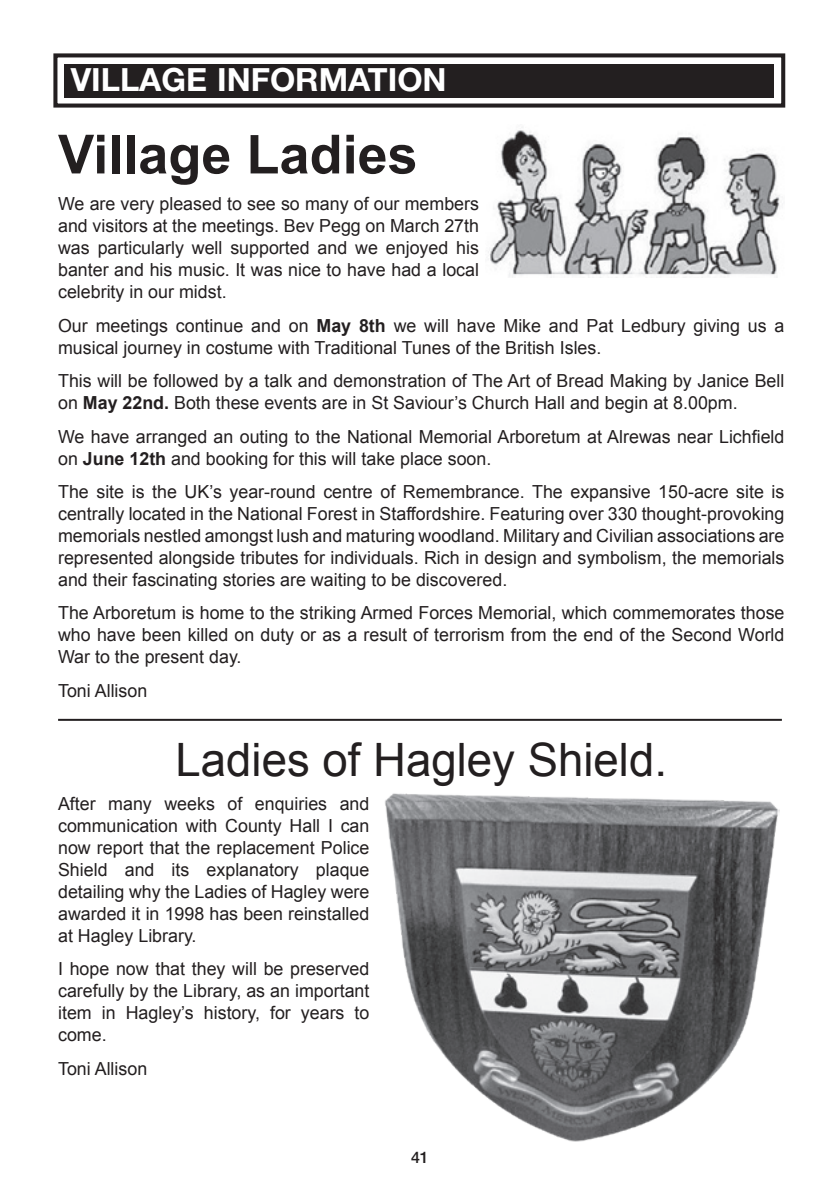
<style>
.page{position:relative;width:840px;height:1191px;background:#fff}
.page>*{position:absolute;margin:0;border:0;box-sizing:border-box;transform-origin:0 0}
.t1{font:700 54px "Arial";color:#231f20}
.t2{font:46px "Arial";color:#231f20}
.t3{font:700 32px "Helvetica Neue";color:#fff}
.t4{font:18px/22px "Arial";color:#231f20;text-align:justify}
.t5{font:500 16px "Helvetica Neue";color:#231f20}
.s1{font-weight:700}
</style>
<div class="page">
<div style="left:53px;top:53px;width:731px;height:55px;border:4px solid #231f20"></div>
<div style="left:64px;top:64px;width:709px;height:34px;background:#231f20"></div>
<hr style="left:58px;top:719px;width:723px;height:2px;background:#231f20">
<img style="left:488px;top:127px;width:292px;height:151px">
<img style="left:385px;top:793px;width:394px;height:349px">
<h3 class="t3" style="left:71px;top:60px;width:377px">VILLAGE INFORMATION</h3>
<h1 class="t1" style="left:58px;top:119px;width:361px">Village Ladies</h1>
<p class="t4" style="left:58px;top:193px;width:422px">We are very pleased to see so many of our members and visitors at the meetings. Bev Pegg on March 27th was particularly well supported and we enjoyed his banter and his music. It was nice to have had a local celebrity in our midst.</p>
<p class="t4" style="left:58px;top:315px;width:727px">Our meetings continue and on <span class="s1">May 8th</span> we will have Mike and Pat Ledbury giving us a musical journey in costume with Traditional Tunes of the British Isles.</p>
<p class="t4" style="left:58px;top:370px;width:727px">This will be followed by a talk and demonstration of The Art of Bread Making by Janice Bell on <span class="s1">May 22nd.</span> Both these events are in St Saviour’s Church Hall and begin at 8.00pm.</p>
<p class="t4" style="left:58px;top:425px;width:727px">We have arranged an outing to the National Memorial Arboretum at Alrewas near Lichfield on <span class="s1">June 12th</span> and booking for this will take place soon.</p>
<p class="t4" style="left:58px;top:481px;width:727px">The site is the UK’s year-round centre of Remembrance. The expansive 150-acre site is centrally located in the National Forest in Staffordshire. Featuring over 330 thought-provoking memorials nestled amongst lush and maturing woodland. Military and Civilian associations are represented alongside tributes for individuals. Rich in design and symbolism, the memorials and their fascinating stories are waiting to be discovered.</p>
<p class="t4" style="left:58px;top:602px;width:727px">The Arboretum is home to the striking Armed Forces Memorial, which commemorates those who have been killed on duty or as a result of terrorism from the end of the Second World War to the present day.</p>
<p class="t4" style="left:58px;top:679px;width:91px">Toni Allison</p>
<h2 class="t2" style="left:175px;top:730px;width:493px">Ladies of Hagley Shield.</h2>
<p class="t4" style="left:58px;top:792px;width:313px">After many weeks of enquiries and communication with County Hall I can now report that the replacement Police Shield and its explanatory plaque detailing why the Ladies of Hagley were awarded it in 1998 has been reinstalled at Hagley Library.</p>
<p class="t4" style="left:58px;top:958px;width:313px">I hope now that they will be preserved carefully by the Library, as an important item in Hagley’s history, for years to come.</p>
<p class="t4" style="left:58px;top:1057px;width:91px">Toni Allison</p>
<p class="t5" style="left:411px;top:1147px;width:19px">41</p>
</div>
